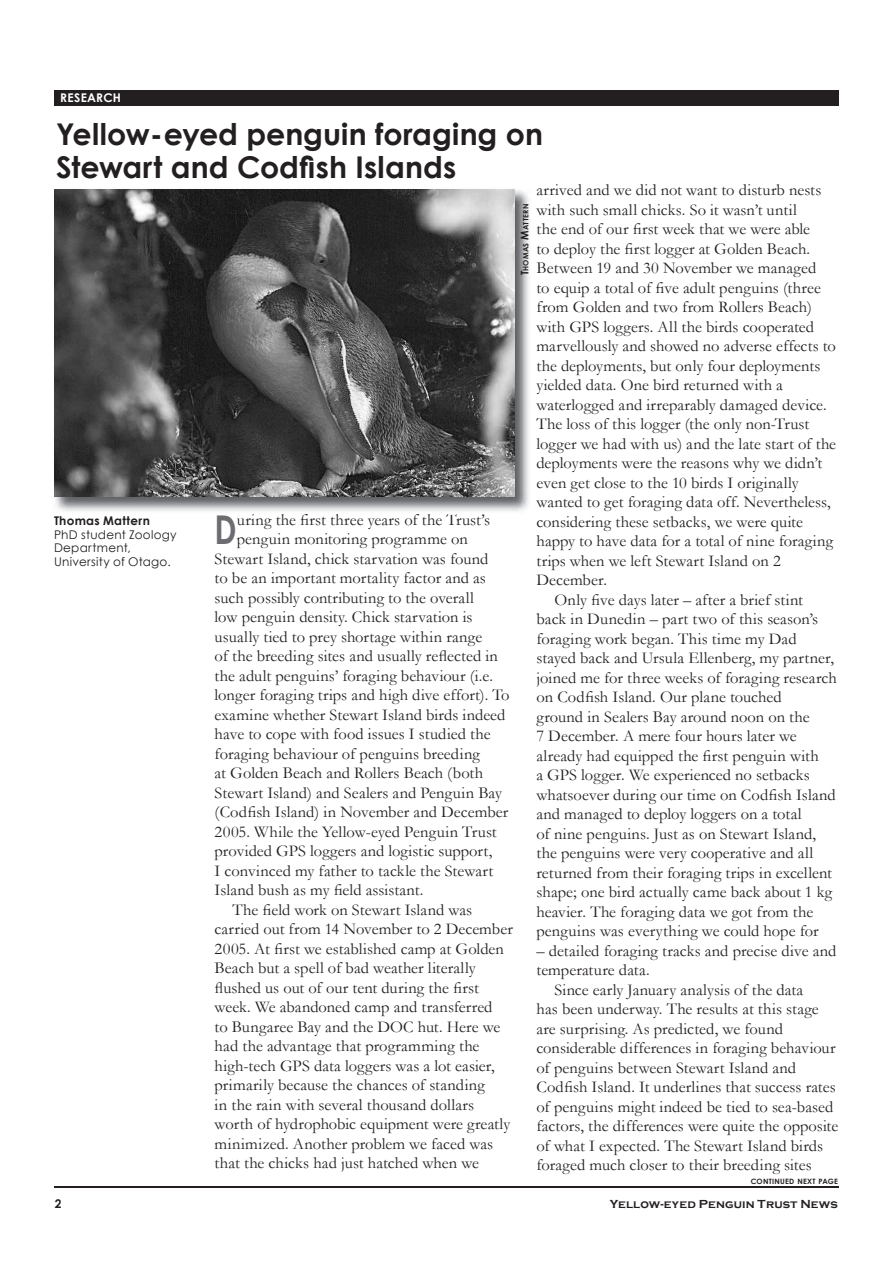
<style>
.page{position:relative;width:893px;height:1263px;background:#fff}
.page>*{position:absolute;margin:0;border:0;box-sizing:border-box;transform-origin:0 0}
.t1{font:700 39.6px "Century Gothic";color:#6c6d70;scale:.8 1}
.t2{font:700 30px/33px "Century Gothic";color:#231f20}
.t3{font:16.5px "Garamond";letter-spacing:.005em;color:#231f20}
.t4{font:12px/13.5px "Century Gothic";letter-spacing:.02em;color:#231f20}
.t5{font:700 12px "Copperplate Gothic";letter-spacing:.01em;color:#231f20}
.t6{font:700 12px "Century Gothic";letter-spacing:.025em;color:#231f20}
.t7{font:700 12px "Century Gothic";letter-spacing:.02em;color:#fff}
.t8{font:700 7.35px "Century Gothic";letter-spacing:.035em;color:#231f20}
.s1{font-size:10.5px}
</style>
<div class="page">
<hr style="left:54px;top:1186px;width:785px;height:2px;background:#231f20">
<div style="left:54px;top:90px;width:785px;height:15px;background:#231f20"></div>
<img style="left:54px;top:189px;width:475px;height:323px">
<img style="left:252px;top:514px;width:232px;height:1px">
<img style="left:54px;top:189px;width:460px;height:307px">
<p class="t7" style="left:60px;top:90px;width:62px">RESEARCH</p>
<h2 class="t2" style="left:56px;top:117px;width:488px">Yellow-eyed penguin foraging on<br>Stewart and Codfish Islands</h2>
<p class="t6" style="left:54px;top:513px;width:97px">Thomas Mattern</p>
<p class="t4" style="left:54px;top:527px;width:124px">PhD student Zoology<br>Department,<br>University of Otago.</p>
<h1 class="t1" style="left:215px;top:505px;width:29px">D</h1>
<p class="t3" style="left:237px;top:510px;width:255px">uring the first three years of the Trust’s</p>
<p class="t3" style="left:237px;top:529px;width:232px">penguin monitoring programme on</p>
<p class="t3" style="left:215px;top:549px;width:275px">Stewart Island, chick starvation was found</p>
<p class="t3" style="left:215px;top:568px;width:273px">to be an important mortality factor and as</p>
<p class="t3" style="left:215px;top:588px;width:261px">such possibly contributing to the overall</p>
<p class="t3" style="left:215px;top:607px;width:259px">low penguin density. Chick starvation is</p>
<p class="t3" style="left:215px;top:627px;width:269px">usually tied to prey shortage within range</p>
<p class="t3" style="left:215px;top:646px;width:285px">of the breeding sites and usually reflected in</p>
<p class="t3" style="left:215px;top:666px;width:280px">the adult penguins’ foraging behaviour (i.e.</p>
<p class="t3" style="left:215px;top:685px;width:297px">longer foraging trips and high dive effort). To</p>
<p class="t3" style="left:215px;top:705px;width:292px">examine whether Stewart Island birds indeed</p>
<p class="t3" style="left:215px;top:724px;width:277px">have to cope with food issues I studied the</p>
<p class="t3" style="left:215px;top:744px;width:267px">foraging behaviour of penguins breeding</p>
<p class="t3" style="left:215px;top:763px;width:270px">at Golden Beach and Rollers Beach (both</p>
<p class="t3" style="left:215px;top:783px;width:289px">Stewart Island) and Sealers and Penguin Bay</p>
<p class="t3" style="left:215px;top:802px;width:295px">(Codfish Island) in November and December</p>
<p class="t3" style="left:215px;top:822px;width:284px">2005. While the Yellow-eyed Penguin Trust</p>
<p class="t3" style="left:215px;top:841px;width:279px">provided GPS loggers and logistic support,</p>
<p class="t3" style="left:215px;top:861px;width:280px">I convinced my father to tackle the Stewart</p>
<p class="t3" style="left:215px;top:880px;width:210px">Island bush as my field assistant.</p>
<p class="t3" style="left:233px;top:900px;width:241px">The field work on Stewart Island was</p>
<p class="t3" style="left:215px;top:919px;width:300px">carried out from 14 November to 2 December</p>
<p class="t3" style="left:215px;top:939px;width:291px">2005. At first we established camp at Golden</p>
<p class="t3" style="left:215px;top:958px;width:263px">Beach but a spell of bad weather literally</p>
<p class="t3" style="left:215px;top:978px;width:266px">flushed us out of our tent during the first</p>
<p class="t3" style="left:215px;top:997px;width:279px">week. We abandoned camp and transferred</p>
<p class="t3" style="left:215px;top:1017px;width:287px">to Bungaree Bay and the DOC hut. Here we</p>
<p class="t3" style="left:215px;top:1036px;width:266px">had the advantage that programming the</p>
<p class="t3" style="left:215px;top:1056px;width:282px">high-tech GPS data loggers was a lot easier,</p>
<p class="t3" style="left:215px;top:1075px;width:272px">primarily because the chances of standing</p>
<p class="t3" style="left:215px;top:1095px;width:261px">in the rain with several thousand dollars</p>
<p class="t3" style="left:215px;top:1114px;width:297px">worth of hydrophobic equipment were greatly</p>
<p class="t3" style="left:215px;top:1134px;width:280px">minimized. Another problem we faced was</p>
<p class="t3" style="left:215px;top:1153px;width:266px">that the chicks had just hatched when we</p>
<p class="t3" style="left:536px;top:180px;width:286px">arrived and we did not want to disturb nests</p>
<p class="t3" style="left:536px;top:200px;width:262px">with such small chicks. So it wasn’t until</p>
<p class="t3" style="left:536px;top:219px;width:275px">the end of our first week that we were able</p>
<p class="t3" style="left:536px;top:239px;width:275px">to deploy the first logger at Golden Beach.</p>
<p class="t3" style="left:536px;top:258px;width:281px">Between 19 and 30 November we managed</p>
<p class="t3" style="left:536px;top:278px;width:286px">to equip a total of five adult penguins (three</p>
<p class="t3" style="left:536px;top:297px;width:277px">from Golden and two from Rollers Beach)</p>
<p class="t3" style="left:536px;top:317px;width:279px">with GPS loggers. All the birds cooperated</p>
<p class="t3" style="left:536px;top:336px;width:301px">marvellously and showed no adverse effects to</p>
<p class="t3" style="left:536px;top:356px;width:285px">the deployments, but only four deployments</p>
<p class="t3" style="left:536px;top:375px;width:248px">yielded data. One bird returned with a</p>
<p class="t3" style="left:536px;top:395px;width:292px">waterlogged and irreparably damaged device.</p>
<p class="t3" style="left:536px;top:414px;width:274px">The loss of this logger (the only non-Trust</p>
<p class="t3" style="left:536px;top:434px;width:301px">logger we had with us) and the late start of the</p>
<p class="t3" style="left:536px;top:453px;width:287px">deployments were the reasons why we didn’t</p>
<p class="t3" style="left:536px;top:473px;width:264px">even get close to the 10 birds I originally</p>
<p class="t3" style="left:536px;top:492px;width:296px">wanted to get foraging data off. Nevertheless,</p>
<p class="t3" style="left:536px;top:512px;width:268px">considering these setbacks, we were quite</p>
<p class="t3" style="left:536px;top:531px;width:298px">happy to have data for a total of nine foraging</p>
<p class="t3" style="left:536px;top:551px;width:246px">trips when we left Stewart Island on 2</p>
<p class="t3" style="left:536px;top:570px;width:72px">December.</p>
<p class="t3" style="left:554px;top:590px;width:250px">Only five days later – after a brief stint</p>
<p class="t3" style="left:536px;top:609px;width:283px">back in Dunedin – part two of this season’s</p>
<p class="t3" style="left:536px;top:629px;width:262px">foraging work began. This time my Dad</p>
<p class="t3" style="left:536px;top:648px;width:299px">stayed back and Ursula Ellenberg, my partner,</p>
<p class="t3" style="left:536px;top:668px;width:302px">joined me for three weeks of foraging research</p>
<p class="t3" style="left:536px;top:687px;width:247px">on Codfish Island. Our plane touched</p>
<p class="t3" style="left:536px;top:707px;width:275px">ground in Sealers Bay around noon on the</p>
<p class="t3" style="left:536px;top:726px;width:262px">7 December. A mere four hours later we</p>
<p class="t3" style="left:536px;top:746px;width:284px">already had equipped the first penguin with</p>
<p class="t3" style="left:536px;top:765px;width:275px">a GPS logger. We experienced no setbacks</p>
<p class="t3" style="left:536px;top:785px;width:301px">whatsoever during our time on Codfish Island</p>
<p class="t3" style="left:536px;top:804px;width:267px">and managed to deploy loggers on a total</p>
<p class="t3" style="left:536px;top:824px;width:281px">of nine penguins. Just as on Stewart Island,</p>
<p class="t3" style="left:536px;top:843px;width:278px">the penguins were very cooperative and all</p>
<p class="t3" style="left:536px;top:863px;width:297px">returned from their foraging trips in excellent</p>
<p class="t3" style="left:536px;top:882px;width:297px">shape; one bird actually came back about 1 kg</p>
<p class="t3" style="left:536px;top:902px;width:278px">heavier. The foraging data we got from the</p>
<p class="t3" style="left:536px;top:921px;width:284px">penguins was everything we could hope for</p>
<p class="t3" style="left:536px;top:941px;width:301px">– detailed foraging tracks and precise dive and</p>
<p class="t3" style="left:536px;top:960px;width:115px">temperature data.</p>
<p class="t3" style="left:554px;top:980px;width:250px">Since early January analysis of the data</p>
<p class="t3" style="left:536px;top:999px;width:284px">has been underway. The results at this stage</p>
<p class="t3" style="left:536px;top:1019px;width:248px">are surprising. As predicted, we found</p>
<p class="t3" style="left:536px;top:1038px;width:301px">considerable differences in foraging behaviour</p>
<p class="t3" style="left:536px;top:1058px;width:261px">of penguins between Stewart Island and</p>
<p class="t3" style="left:536px;top:1077px;width:301px">Codfish Island. It underlines that success rates</p>
<p class="t3" style="left:536px;top:1097px;width:298px">of penguins might indeed be tied to sea-based</p>
<p class="t3" style="left:536px;top:1116px;width:303px">factors, the differences were quite the opposite</p>
<p class="t3" style="left:536px;top:1136px;width:288px">of what I expected. The Stewart Island birds</p>
<p class="t3" style="left:536px;top:1155px;width:277px">foraged much closer to their breeding sites</p>
<p class="t8" style="left:521px;top:275px;width:73px;rotate:-90deg"><span class="s1">T</span>HOMAS <span class="s1">M</span>ATTERN</p>
<p class="t8" style="left:751px;top:1177px;width:89px">CONTINUED NEXT PAGE</p>
<p class="t6" style="left:55px;top:1196px;width:8px">2</p>
<p class="t5" style="left:610px;top:1197px;width:230px">Yellow-eyed Penguin Trust News</p>
</div>
